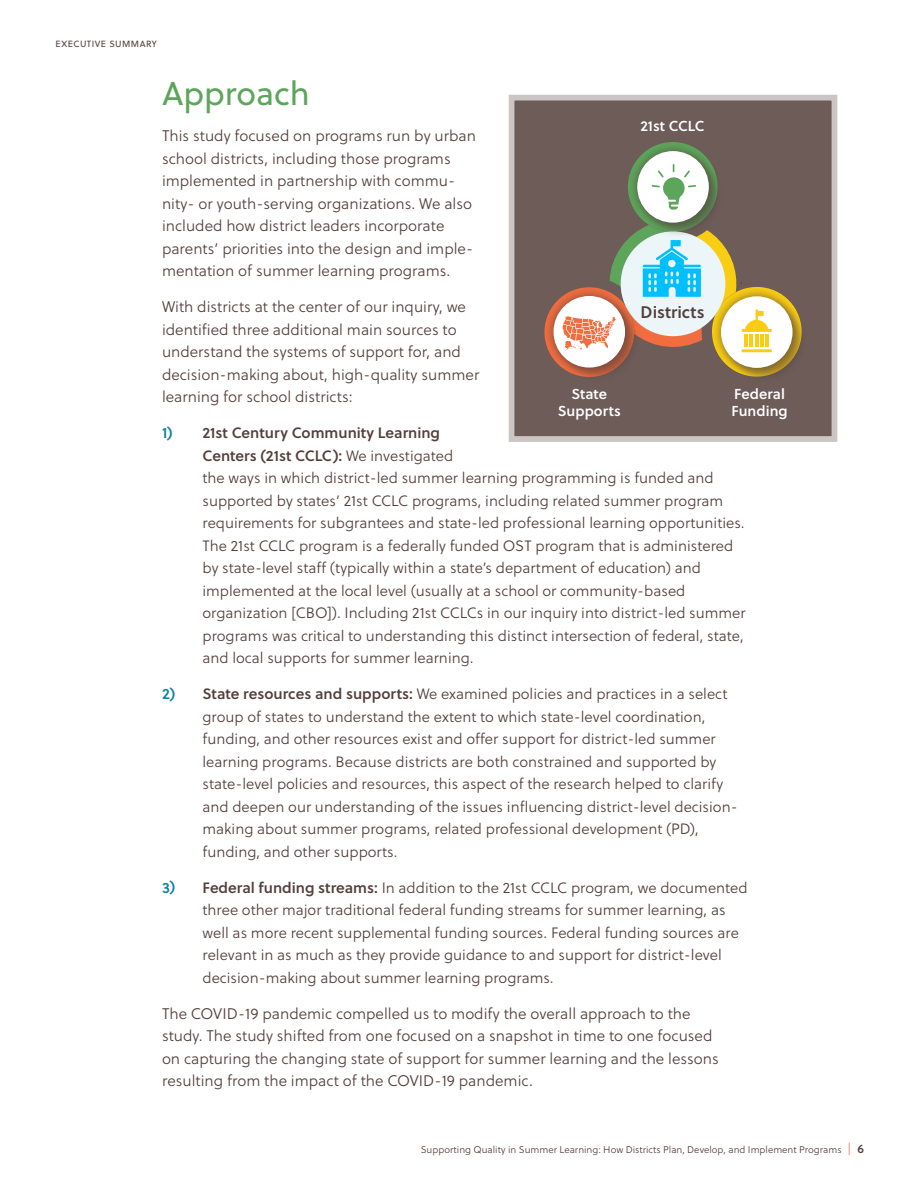
<style>
.page{position:relative;width:918px;height:1188px;background:#fff}
.page>*{position:absolute;margin:0;border:0;box-sizing:border-box;transform-origin:0 0}
.t1{font:33px "Soleil";color:#5da55b}
.t2{font:16.8px "Soleil Sb";color:#533f3b}
.body{font:15.3px/22.5px "Soleil Lt";color:#533f3b}
.OL{font:15px/22.5px "Soleil Lt";color:#533f3b}
.t3{font:14.4px/17.5px "Soleil Sb";letter-spacing:.005em;color:#fff}
.t4{font:9.75px "Soleil Lt";color:#533f3b}
.t5{font:9px "Soleil";letter-spacing:.05em;color:#533f3b}
.s1{font-family:"Soleil Sb";color:#117fa3}
.s2{font-family:"Soleil Sb"}
.s3{font-size:12px;color:#f16d3f}
.s4{font-family:"Soleil Sb";font-size:12px}
</style>
<div class="page">
<div style="left:509px;top:95px;width:328px;height:347px;background:#6d5c58;border:6px solid #cbc5c4"></div>
<svg style="left:544px;top:142px;width:258px;height:235px"></svg>
<p class="t5" style="left:56px;top:37px;width:103px">EXECUTIVE SUMMARY</p>
<h3 class="t1" style="left:162px;top:70px;width:149px">Approach</h3>
<p class="body" style="left:162px;top:124px;width:316px">This study focused on programs run by urban school districts, including those programs implemented in partnership with commu&shy;nity- or youth-serving organizations. We also included how district leaders incorporate parents’ priorities into the design and imple&shy;mentation of summer learning programs.</p>
<p class="body" style="left:162px;top:295px;width:319px">With districts at the center of our inquiry, we identified three additional main sources to understand the systems of support for, and decision-making about, high-quality summer learning for school districts:</p>
<p class="OL" style="left:202px;top:422px;width:545px;text-indent:-40px"><span class="s1">1)</span> <span class="s2">21st Century Community Learning<br>Centers (21st CCLC):</span> We investigated<br>the ways in which district-led summer learning programming is funded and supported by states’ 21st CCLC programs, including related summer program requirements for subgrantees and state-led professional learning opportunities.<br>The 21st CCLC program is a federally funded OST program that is administered by state-level staff (typically within a state’s department of education) and implemented at the local level (usually at a school or community-based organization [CBO]). Including 21st CCLCs in our inquiry into district-led summer programs was critical to understanding this distinct intersection of federal, state, and local supports for summer learning.</p>
<p class="OL" style="left:202px;top:683px;width:537px;text-indent:-40px"><span class="s1">2)</span> <span class="s2">State resources and supports:</span> We examined policies and practices in a select group of states to understand the extent to which state-level coordination, funding, and other resources exist and offer support for district-led summer learning programs. Because districts are both constrained and supported by state-level policies and resources, this aspect of the research helped to clarify and deepen our understanding of the issues influencing district-level decision&shy;making about summer programs, related professional development (PD), funding, and other supports.</p>
<p class="OL" style="left:202px;top:876px;width:547px;text-indent:-40px"><span class="s1">3)</span> <span class="s2">Federal funding streams:</span> In addition to the 21st CCLC program, we documented three other major traditional federal funding streams for summer learning, as well as more recent supplemental funding sources. Federal funding sources are relevant in as much as they provide guidance to and support for district-level decision-making about summer learning programs.</p>
<p class="body" style="left:162px;top:1002px;width:558px">The COVID-19 pandemic compelled us to modify the overall approach to the study. The study shifted from one focused on a snapshot in time to one focused on capturing the changing state of support for summer learning and the lessons resulting from the impact of the COVID-19 pandemic.</p>
<p class="t3" style="left:640px;top:116px;width:66px">21st CCLC</p>
<p class="t2" style="left:641px;top:300px;width:65px">Districts</p>
<p class="t3" style="left:731px;top:384px;width:58px">Federal<br>Funding</p>
<p class="t3" style="left:558px;top:384px;width:65px;text-align:center">State<br>Supports</p>
<p class="t4" style="left:421px;top:1143px;width:445px">Supporting Quality in Summer Learning: How Districts Plan, Develop, and Implement Programs <span class="s3">|</span> <span class="s4">6</span></p>
</div>
